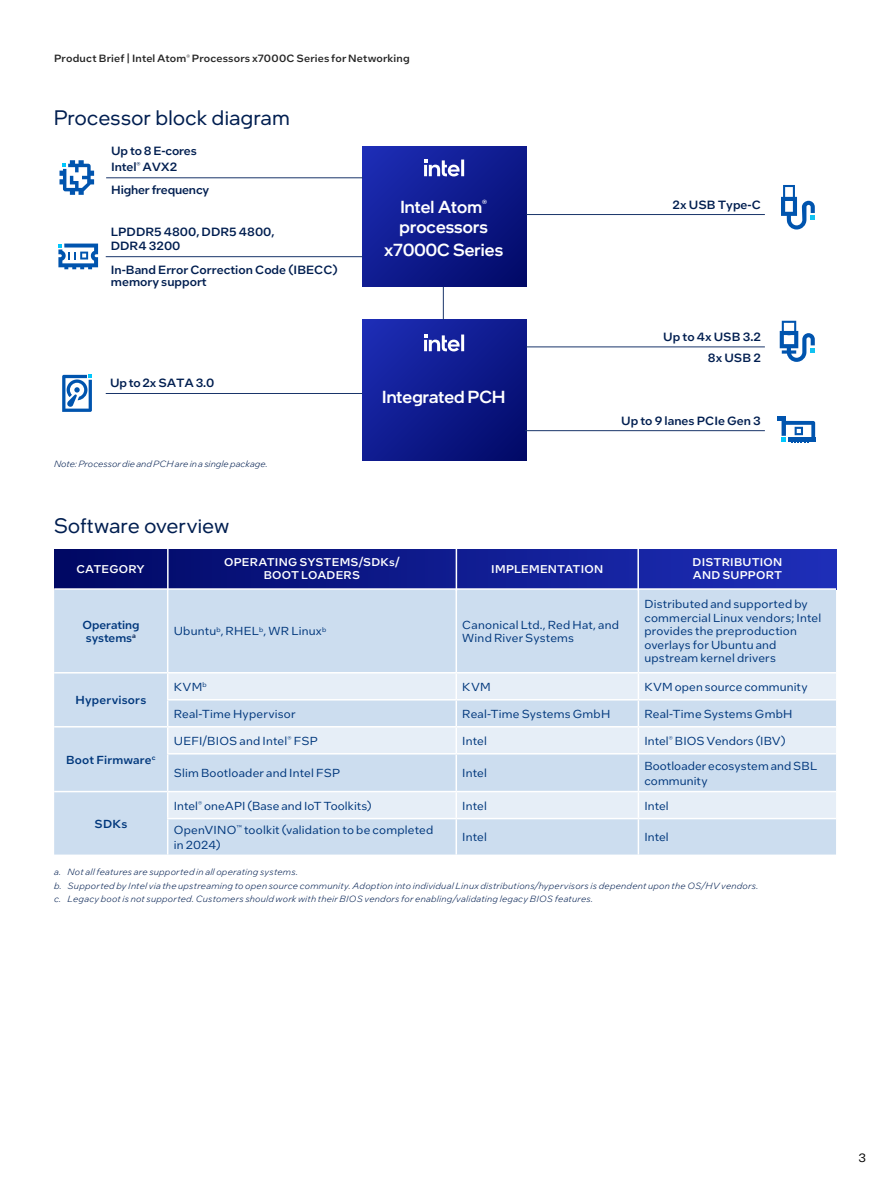
<style>
.page{position:relative;width:891px;height:1188px;background:#fff}
.page>*{position:absolute;margin:0;border:0;box-sizing:border-box;transform-origin:0 0}
.t1{font:21px "Intel One Display";letter-spacing:.025em;color:#001e50}
.t2{font:500 17.4px/23px "Intel One Display";letter-spacing:.005em;color:#fff;text-align:center}
.t3{font:500 12px/14.2px "Intel One Text";color:#001e50}
.t4{font:12px "Intel One Text";color:#000}
.t5{font:11.7px/13.5px "Intel One Text";letter-spacing:.015em;color:#00377c}
.t6{font:500 11.7px/13.5px "Intel One Text";letter-spacing:.015em;color:#00377c}
.t7{font:500 11.25px/13.5px "Intel One Text";letter-spacing:.02em;color:#fff;text-align:center}
.t8{font:500 10.5px "Intel One Text";letter-spacing:.015em;color:#262626}
.t9{font:italic 300 9px/13.5px "Intel One Text";letter-spacing:.025em;color:#001e50}
.t10{font:italic 300 9px "Intel One Text";letter-spacing:.005em;color:#001e50}
</style>
<div class="page">
<div style="left:54px;top:550px;width:782px;height:39px;background:linear-gradient(to right,#000863,#1f2fb9)"></div>
<div style="left:54px;top:590px;width:782px;height:265px;background:#ccddef"></div>
<svg style="left:168px;top:674px;width:668px;height:144px;background:#dae6f3"></svg>
<hr style="left:54px;top:588px;width:114px;height:2px;background:#fff">
<hr style="left:54px;top:672px;width:114px;height:2px;background:#fff">
<hr style="left:54px;top:726px;width:114px;height:2px;background:#fff">
<hr style="left:168px;top:588px;width:288px;height:2px;background:#fff">
<hr style="left:167px;top:590px;width:1px;height:82px;background:#fff">
<hr style="left:456px;top:588px;width:182px;height:2px;background:#fff">
<hr style="left:456px;top:590px;width:1px;height:82px;background:#fff">
<hr style="left:638px;top:588px;width:198px;height:2px;background:#fff">
<hr style="left:638px;top:590px;width:1px;height:82px;background:#fff">
<svg style="left:167px;top:674px;width:1px;height:79px"></svg>
<svg style="left:456px;top:674px;width:1px;height:79px"></svg>
<svg style="left:638px;top:674px;width:1px;height:79px"></svg>
<hr style="left:167px;top:755px;width:1px;height:36px;background:#fff">
<hr style="left:456px;top:755px;width:1px;height:36px;background:#fff">
<hr style="left:638px;top:755px;width:1px;height:36px;background:#fff">
<svg style="left:456px;top:792px;width:1px;height:26px"></svg>
<svg style="left:638px;top:792px;width:1px;height:26px"></svg>
<hr style="left:456px;top:819px;width:1px;height:36px;background:#fff">
<hr style="left:638px;top:819px;width:1px;height:36px;background:#fff">
<hr style="left:168px;top:672px;width:288px;height:2px;background:#fff">
<hr style="left:456px;top:672px;width:182px;height:2px;background:#fff">
<hr style="left:638px;top:672px;width:198px;height:2px;background:#fff">
<hr style="left:167px;top:699px;width:289px;height:2px;background:#fff">
<hr style="left:456px;top:699px;width:182px;height:2px;background:#fff">
<hr style="left:638px;top:699px;width:198px;height:2px;background:#fff">
<hr style="left:168px;top:726px;width:288px;height:2px;background:#fff">
<hr style="left:456px;top:726px;width:182px;height:2px;background:#fff">
<hr style="left:638px;top:726px;width:198px;height:2px;background:#fff">
<hr style="left:167px;top:753px;width:289px;height:2px;background:#fff">
<hr style="left:456px;top:753px;width:182px;height:2px;background:#fff">
<hr style="left:638px;top:753px;width:198px;height:2px;background:#fff">
<hr style="left:168px;top:791px;width:288px;height:1px;background:#fff">
<hr style="left:456px;top:791px;width:182px;height:1px;background:#fff">
<hr style="left:638px;top:791px;width:198px;height:1px;background:#fff">
<hr style="left:167px;top:818px;width:289px;height:1px;background:#fff">
<hr style="left:456px;top:818px;width:182px;height:1px;background:#fff">
<hr style="left:638px;top:818px;width:198px;height:1px;background:#fff">
<hr style="left:54px;top:791px;width:114px;height:1px;background:#fff">
<svg style="left:167px;top:792px;width:1px;height:26px"></svg>
<hr style="left:167px;top:819px;width:1px;height:36px;background:#fff">
<hr style="left:167px;top:547px;width:2px;height:43px;background:#fff">
<hr style="left:456px;top:548px;width:1px;height:43px;background:#fff">
<hr style="left:637px;top:546px;width:2px;height:45px;background:#fff">
<svg style="left:362px;top:146px;width:164px;height:141px;background:#0f1b8e"></svg>
<svg style="left:362px;top:320px;width:164px;height:140px;background:#0f1b8e"></svg>
<hr style="left:526px;top:346px;width:239px;height:1px;background:#19356a">
<hr style="left:106px;top:393px;width:256px;height:1px;background:#19356a">
<hr style="left:525px;top:430px;width:240px;height:1px;background:#19356a">
<hr style="left:106px;top:256px;width:256px;height:1px;background:#19356a">
<svg style="left:58px;top:244px;width:40px;height:25px"></svg>
<svg style="left:780px;top:321px;width:35px;height:41px"></svg>
<hr style="left:526px;top:214px;width:239px;height:1px;background:#19356a">
<svg style="left:781px;top:185px;width:34px;height:45px"></svg>
<svg style="left:62px;top:375px;width:30px;height:37px"></svg>
<hr style="left:443px;top:287px;width:1px;height:33px;background:#19356a">
<svg style="left:424px;top:160px;width:40px;height:16px"></svg>
<svg style="left:424px;top:335px;width:40px;height:16px"></svg>
<hr style="left:106px;top:177px;width:257px;height:1px;background:#19356a">
<svg style="left:60px;top:160px;width:34px;height:35px"></svg>
<svg style="left:778px;top:417px;width:37px;height:26px"></svg>
<p class="t8" style="left:54px;top:51px;width:357px">Product Brief | Intel Atom<sup>®</sup> Processors x7000C Series for Networking</p>
<h1 class="t1" style="left:54px;top:105px;width:237px">Processor block diagram</h1>
<p class="t3" style="left:111px;top:143px;width:87px;line-height:15.8px">Up to 8 E-cores<br>Intel<sup>®</sup> AVX2</p>
<p class="t3" style="left:111px;top:183px;width:100px">Higher frequency</p>
<p class="t3" style="left:111px;top:224px;width:165px">LPDDR5 4800, DDR5 4800,<br>DDR4 3200</p>
<p class="t3" style="left:111px;top:262px;width:228px;line-height:12.8px">In-Band Error Correction Code (IBECC) memory support</p>
<p class="t3" style="left:110px;top:375px;width:106px">Up to 2x SATA 3.0</p>
<p class="t10" style="left:54px;top:458px;width:215px">Note: Processor die and PCH are in a single package.</p>
<h1 class="t1" style="left:54px;top:513px;width:177px">Software overview</h1>
<h2 class="t2" style="left:400px;top:195px;width:88px">Intel Atom<sup>®</sup></h2>
<p class="t3" style="left:673px;top:197px;width:90px">2x USB Type-C</p>
<h2 class="t2" style="left:384px;top:215px;width:120px">processors x7000C Series</h2>
<h2 class="t2" style="left:382px;top:385px;width:125px">Integrated PCH</h2>
<p class="t3" style="left:663px;top:326px;width:99px;line-height:20.4px;text-align:right">Up to 4x USB 3.2<br>8x USB 2</p>
<p class="t3" style="left:621px;top:413px;width:141px">Up to 9 lanes PCIe Gen 3</p>
<p class="t7" style="left:224px;top:555px;width:177px">OPERATING SYSTEMS/SDKs/<br>BOOT LOADERS</p>
<p class="t7" style="left:693px;top:555px;width:91px;text-align:left">DISTRIBUTION<br>AND SUPPORT</p>
<p class="t7" style="left:77px;top:561px;width:70px">CATEGORY</p>
<p class="t7" style="left:491px;top:561px;width:114px">IMPLEMENTATION</p>
<p class="t6" style="left:82px;top:617px;width:59px">Operating systems<sup>a</sup></p>
<p class="t5" style="left:174px;top:624px;width:154px">Ubuntu<sup>b</sup>, RHEL<sup>b</sup>, WR Linux<sup>b</sup></p>
<p class="t5" style="left:462px;top:617px;width:158px">Canonical Ltd., Red Hat, and<br>Wind River Systems</p>
<p class="t5" style="left:644px;top:597px;width:178px">Distributed and supported by commercial Linux vendors; Intel provides the preproduction overlays for Ubuntu and upstream kernel drivers</p>
<p class="t6" style="left:76px;top:693px;width:72px">Hypervisors</p>
<p class="t6" style="left:66px;top:752px;width:91px">Boot Firmware<sup>c</sup></p>
<p class="t6" style="left:95px;top:816px;width:34px">SDKs</p>
<p class="t5" style="left:174px;top:680px;width:35px">KVM<sup>b</sup></p>
<p class="t5" style="left:462px;top:680px;width:30px">KVM</p>
<p class="t5" style="left:644px;top:680px;width:165px">KVM open source community</p>
<p class="t5" style="left:174px;top:707px;width:123px">Real-Time Hypervisor</p>
<p class="t5" style="left:462px;top:707px;width:150px">Real-Time Systems GmbH</p>
<p class="t5" style="left:644px;top:707px;width:150px">Real-Time Systems GmbH</p>
<p class="t5" style="left:174px;top:734px;width:146px">UEFI/BIOS and Intel<sup>®</sup> FSP</p>
<p class="t5" style="left:462px;top:734px;width:26px">Intel</p>
<p class="t5" style="left:644px;top:734px;width:143px">Intel<sup>®</sup> BIOS Vendors (IBV)</p>
<p class="t5" style="left:174px;top:766px;width:168px">Slim Bootloader and Intel FSP</p>
<p class="t5" style="left:462px;top:766px;width:26px">Intel</p>
<p class="t5" style="left:644px;top:758px;width:174px;line-height:15px">Bootloader ecosystem and SBL community</p>
<p class="t5" style="left:174px;top:798px;width:200px">Intel<sup>®</sup> oneAPI (Base and IoT Toolkits)</p>
<p class="t5" style="left:462px;top:798px;width:26px">Intel</p>
<p class="t5" style="left:644px;top:798px;width:26px">Intel</p>
<p class="t5" style="left:174px;top:822px;width:261px;line-height:15px">OpenVINO<sup>™</sup> toolkit (validation to be completed in 2024)</p>
<p class="t5" style="left:462px;top:830px;width:26px">Intel</p>
<p class="t5" style="left:644px;top:830px;width:26px">Intel</p>
<p class="t9" style="left:54px;top:865px;width:706px">a. Not all features are supported in all operating systems.<br>b. Supported by Intel via the upstreaming to open source community. Adoption into individual Linux distributions/hypervisors is dependent upon the OS/HV vendors. c. Legacy boot is not supported. Customers should work with their BIOS vendors for enabling/validating legacy BIOS features.</p>
<p class="t4" style="left:858px;top:1150px;width:9px">3</p>
</div>
